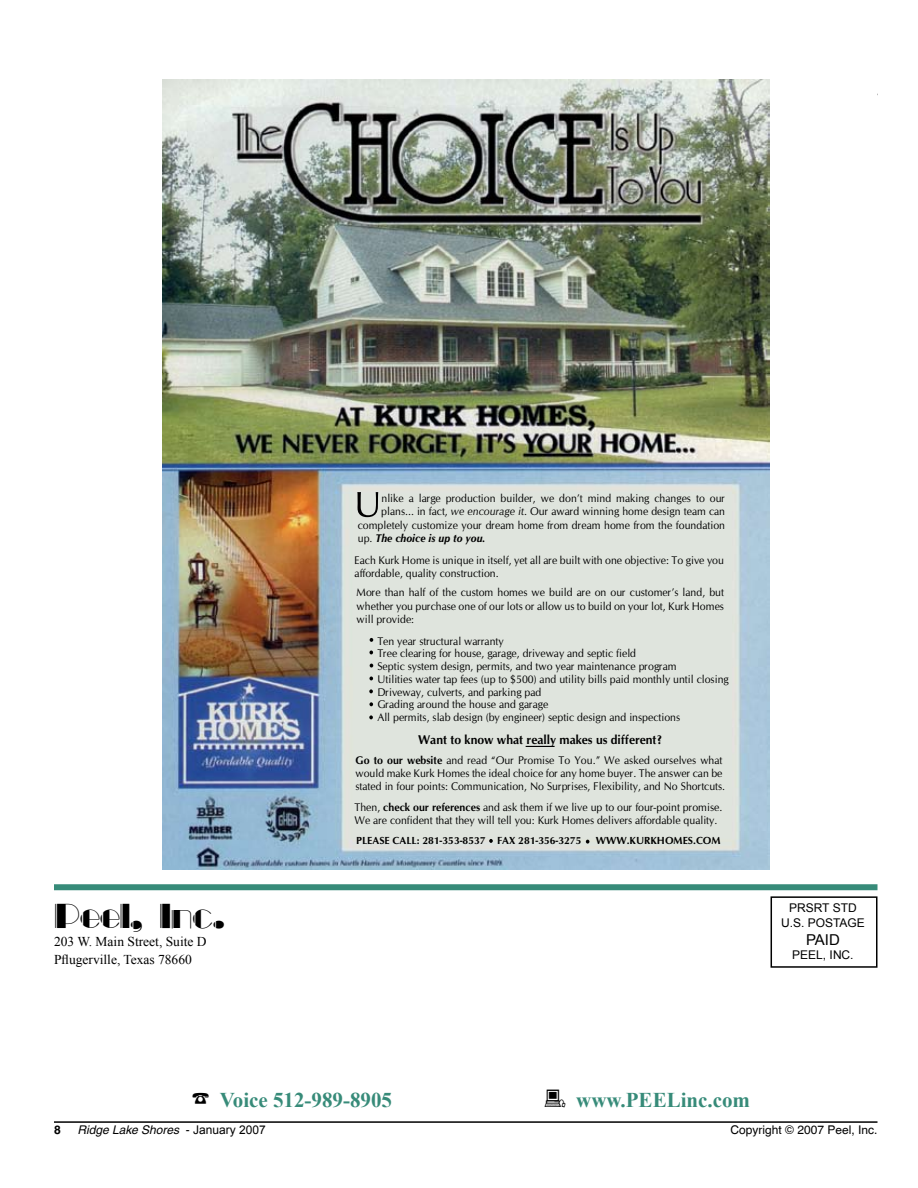
<style>
.page{position:relative;width:918px;height:1188px;background:#fff}
.page>*{position:absolute;margin:0;border:0;box-sizing:border-box;transform-origin:0 0}
.t1{font:36px "Marquee Engraved";color:#000}
.t2{font:700 21px "Times New Roman";color:#378b79}
.t3{font:15px "Arial";color:#000}
.t4{font:13.5px/18px "Times New Roman";color:#000}
.t5{font:700 12.75px "Cg Omega";color:#000;scale:.95 1}
.t6{font:12px/14.4px "Arial";color:#000;text-align:center}
.t7{font:italic 12px "Helvetica";color:#000}
.t8{font:12px "Helvetica";color:#000}
.t9{font:11.1px/12.8px "Cg Omega";color:#000;scale:.95 1}
.t10{font:italic 700 11.1px "Cg Omega";color:#000;scale:.95 1}
.t11{font:700 10.35px "Cg Omega";color:#000}
.s1{font-style:italic}
.s2{font-weight:400;font-style:normal}
.s3{font-weight:700}
.s4{font-family:"Mini Pics Lil Stuff";font-weight:400;color:#000}
.s5{font-style:normal}
.s6{font-family:"Arial";font-style:normal}
</style>
<div class="page">
<hr style="left:54px;top:1121px;width:824px;height:2px;background:#000">
<div style="left:54px;top:884px;width:824px;height:6px;background:#378b79"></div>
<div style="left:771px;top:896px;width:107px;height:72px;border:2px solid #000"></div>
<img style="left:162px;top:80px;width:607px;height:790px">
<svg style="left:357px;top:492px;width:21px;height:25px"></svg>
<svg style="left:526px;top:746px;width:29px;height:1px"></svg>
<svg style="left:370px;top:638px;width:3px;height:4px"></svg>
<svg style="left:369px;top:650px;width:4px;height:4px"></svg>
<svg style="left:370px;top:664px;width:3px;height:4px"></svg>
<svg style="left:369px;top:677px;width:4px;height:3px"></svg>
<svg style="left:369px;top:689px;width:4px;height:4px"></svg>
<svg style="left:369px;top:702px;width:4px;height:4px"></svg>
<svg style="left:369px;top:715px;width:4px;height:4px"></svg>
<svg style="left:489px;top:839px;width:4px;height:4px"></svg>
<svg style="left:586px;top:840px;width:3px;height:4px"></svg>
<p class="t9" style="left:381px;top:492px;width:363px">nlike a large production builder, we don’t mind making changes to our</p>
<p class="t9" style="left:381px;top:505px;width:363px">plans... in fact, <span class="s1">we encourage it</span>. Our award winning home design team can</p>
<p class="t9" style="left:358px;top:519px;width:388px">completely customize your dream home from dream home from the foundation</p>
<p class="t10" style="left:358px;top:532px;width:136px"><span class="s2">up.</span> The choice is up to you.</p>
<p class="t9" style="left:355px;top:554px;width:390px;line-height:13.5px">Each Kurk Home is unique in itself, yet all are built with one objective: To give you affordable, quality construction.</p>
<p class="t9" style="left:357px;top:586px;width:388px;line-height:13.5px;text-align:justify">More than half of the custom homes we build are on our customer’s land, but whether you purchase one of our lots or allow us to build on your lot, Kurk Homes will provide:</p>
<p class="t9" style="left:377px;top:635px;width:372px">Ten year structural warranty<br>Tree clearing for house, garage, driveway and septic field<br>Septic system design, permits, and two year maintenance program<br>Utilities water tap fees (up to $500) and utility bills paid monthly until closing Driveway, culverts, and parking pad<br>Grading around the house and garage<br>All permits, slab design (by engineer) septic design and inspections</p>
<p class="t5" style="left:418px;top:732px;width:258px">Want to know what really makes us different?</p>
<p class="t9" style="left:355px;top:754px;width:391px"><span class="s3">Go to our website</span> and read “Our Promise To You.” We asked ourselves what would make Kurk Homes the ideal choice for any home buyer. The answer can be stated in four points: Communication, No Surprises, Flexibility, and No Shortcuts.</p>
<p class="t9" style="left:354px;top:801px;width:389px">Then, <span class="s3">check our references</span> and ask them if we live up to our four-point promise.<br>We are confident that they will tell you: Kurk Homes delivers affordable quality.</p>
<h1 class="t1" style="left:54px;top:895px;width:173px">Peel, Inc.</h1>
<p class="t4" style="left:54px;top:932px;width:154px">203 W. Main Street, Suite D<br>Pflugerville, Texas 78660</p>
<p class="t11" style="left:356px;top:835px;width:227px">PLEASE CALL: 281-353-8537 FAX 281-356-3275</p>
<p class="t11" style="left:596px;top:835px;width:126px">WWW.KURKHOMES.COM</p>
<p class="t6" style="left:781px;top:901px;width:85px">PRSRT STD<br>U.S. POSTAGE</p>
<h3 class="t3" style="left:806px;top:930px;width:35px">PAID</h3>
<p class="t6" style="left:792px;top:948px;width:63px">PEEL, INC.</p>
<h2 class="t2" style="left:220px;top:1085px;width:174px">Voice 512-989-8905</h2>
<h2 class="t2" style="left:544px;top:1085px;width:207px"><span class="s4">V</span> www.PEELinc.com</h2>
<p class="t7" style="left:77px;top:1123px;width:190px">Ridge Lake Shores <span class="s5">-</span> <span class="s6">January 2007</span></p>
<p class="t8" style="left:731px;top:1122px;width:148px">Copyright © 2007 Peel, Inc.</p>
</div>
